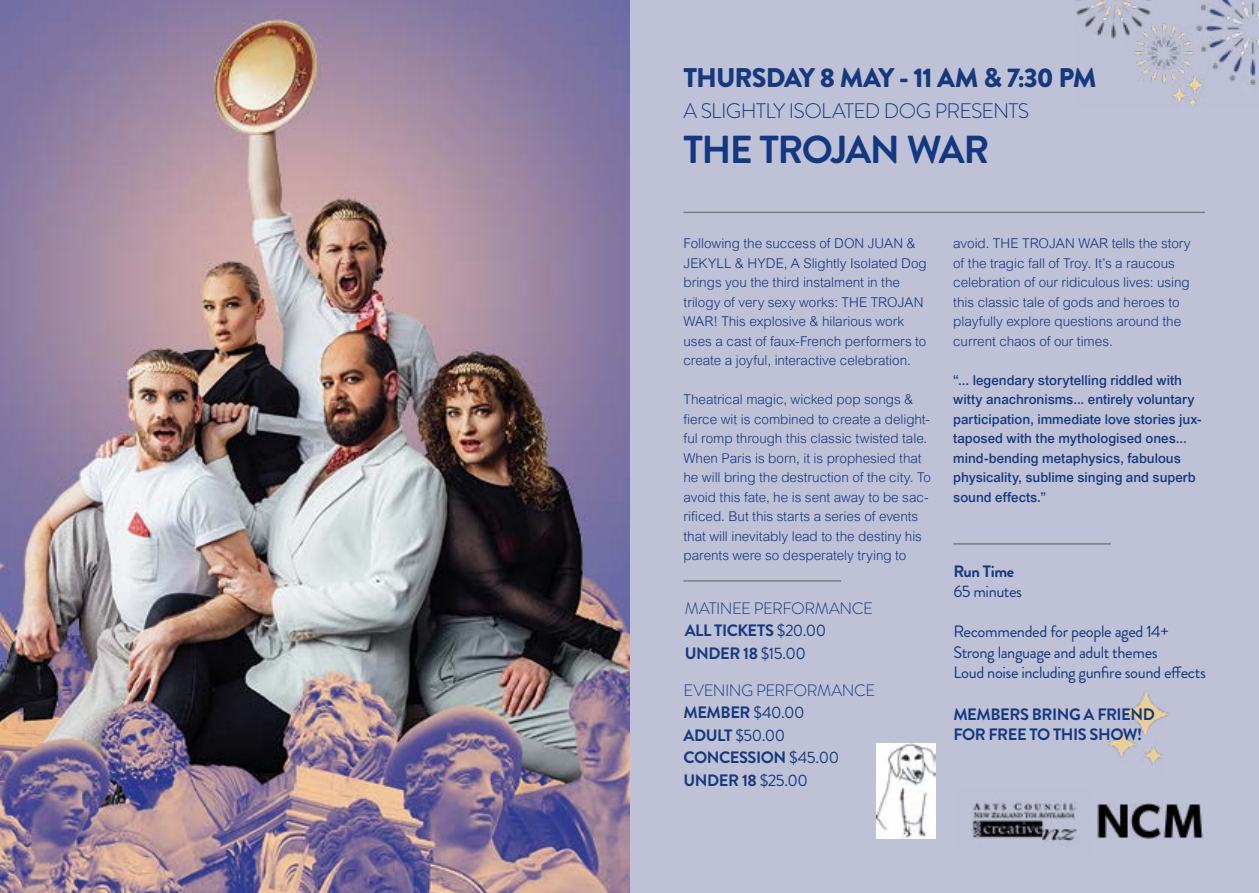
<style>
.page{position:relative;width:1259px;height:893px;background:#fff}
.page>*{position:absolute;margin:0;border:0;box-sizing:border-box;transform-origin:0 0}
.t1{font:700 39px "Brandon Grotesque";letter-spacing:-.04em;color:#133880}
.t2{font:900 27px "Brandon Grotesque";letter-spacing:-.035em;color:#15397f}
.t3{font:300 21px "Brandon Grotesque";letter-spacing:-.03em;color:#133880}
.t4{font:700 16.5px/22.5px "Brandon Grotesque";letter-spacing:-.03em;color:#15397f}
.t5{font:16.5px/20.2px "Brandon Grotesque";letter-spacing:-.025em;color:#15397f}
.t6{font:300 16.5px/22.5px "Brandon Grotesque";letter-spacing:-.03em;color:#15397f}
.t7{font:300 13.5px/19.5px "Arial";color:#15397f}
.t8{font:500 13.5px/19.5px "Arial";color:#15397f}
.s1{font-weight:700}
.s2{font-weight:400}
.s3{font-weight:300}
</style>
<div class="page">
<div style="left:629px;top:0;width:630px;height:893px;background:#bfc1d7"></div>
<img style="left:1075px;top:0;width:184px;height:106px">
<hr style="left:683px;top:212px;width:522px;height:1px;background:#7a7e81">
<hr style="left:683px;top:580px;width:158px;height:2px;background:#7a7e81">
<hr style="left:953px;top:543px;width:158px;height:2px;background:#7a7e81">
<img style="left:0;top:0;width:629px;height:893px">
<img style="left:877px;top:744px;width:58px;height:95px">
<img style="left:972px;top:801px;width:105px;height:41px">
<img style="left:1097px;top:804px;width:106px;height:35px">
<img style="left:1075px;top:690px;width:95px;height:112px">
<h2 class="t2" style="left:683px;top:58px;width:414px">THURSDAY 8 MAY - 11 AM &amp; 7:30 PM</h2>
<h3 class="t3" style="left:683px;top:97px;width:347px">A SLIGHTLY ISOLATED DOG PRESENTS</h3>
<h1 class="t1" style="left:683px;top:123px;width:307px">THE TROJAN WAR</h1>
<p class="t7" style="left:683px;top:234px;width:245px">Following the success of DON JUAN &amp; JEKYLL &amp; HYDE, A Slightly Isolated Dog brings you the third instalment in the trilogy of very sexy works: THE TROJAN WAR! This explosive &amp; hilarious work uses a cast of faux-French performers to create a joyful, interactive celebration.</p>
<p class="t7" style="left:683px;top:390px;width:249px">Theatrical magic, wicked pop songs &amp; fierce wit is combined to create a delight&shy;ful romp through this classic twisted tale.<br>When Paris is born, it is prophesied that he will bring the destruction of the city. To avoid this fate, he is sent away to be sac&shy;rificed. But this starts a series of events that will inevitably lead to the destiny his parents were so desperately trying to</p>
<p class="t6" style="left:685px;top:597px;width:190px">MATINEE PERFORMANCE<br><span class="s1">ALL TICKETS</span> <span class="s2">$20.00<br></span><span class="s1">UNDER 18</span> <span class="s2">$15.00</span></p>
<p class="t4" style="left:683px;top:679px;width:193px"><span class="s3">EVENING PERFORMANCE<br></span>MEMBER <span class="s2">$40.00<br></span>ADULT <span class="s2">$50.00<br></span>CONCESSION <span class="s2">$45.00<br></span>UNDER 18 <span class="s2">$25.00</span></p>
<p class="t7" style="left:953px;top:234px;width:239px">avoid. THE TROJAN WAR tells the story of the tragic fall of Troy. It’s a raucous celebration of our ridiculous lives: using this classic tale of gods and heroes to playfully explore questions around the current chaos of our times.</p>
<p class="t8" style="left:953px;top:370px;width:250px">“... legendary storytelling riddled with witty anachronisms... entirely voluntary participation, immediate love stories jux&shy;taposed with the mythologised ones... mind-bending metaphysics, fabulous physicality, sublime singing and superb sound effects.”</p>
<p class="t4" style="left:953px;top:560px;width:62px">Run Time</p>
<p class="t5" style="left:953px;top:581px;width:70px">65 minutes</p>
<p class="t5" style="left:953px;top:622px;width:254px">Recommended for people aged 14+<br>Strong language and adult themes<br>Loud noise including gunfire sound effects</p>
<p class="t4" style="left:953px;top:704px;width:203px;line-height:20.2px">MEMBERS BRING A FRIEND<br>FOR FREE TO THIS SHOW!</p>
</div>
